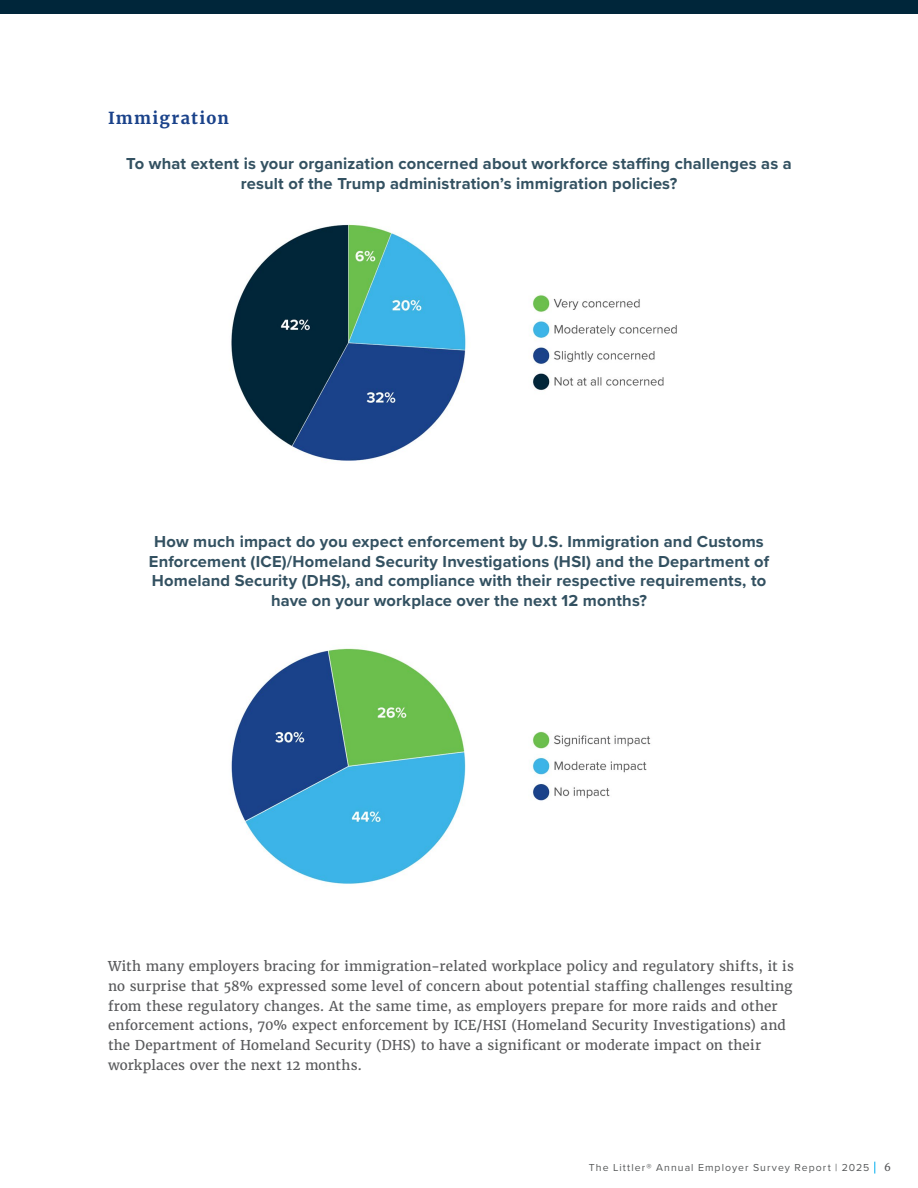
<style>
.page{position:relative;width:918px;height:1188px;background:#fff}
.page>*{position:absolute;margin:0;border:0;box-sizing:border-box;transform-origin:0 0}
.t1{font:700 16.5px/19.5px "Proxima Nova";letter-spacing:.01em;color:#335161;text-align:center}
.t2{font:700 16.5px "Merriweather";letter-spacing:.075em;color:#1a428a}
.t3{font:13.5px/19.6px "Merriweather";letter-spacing:.01em;color:#58595b}
.t4{font:10.5px "Proxima Nova";letter-spacing:.1em;color:#585a5b}
.t5{font:10.5px "Merriweather";color:#58595b}
</style>
<div class="page">
<div style="left:0;top:0;width:702px;height:14px;background:#00263a"></div>
<div style="left:702px;top:0;width:216px;height:14px;background:#00263a"></div>
<svg style="left:874px;top:1162px;width:1px;height:12px"></svg>
<img style="left:231px;top:224px;width:446px;height:237px">
<img style="left:231px;top:648px;width:420px;height:236px">
<p class="t2" style="left:108px;top:108px;width:123px">Immigration</p>
<p class="t1" style="left:126px;top:154px;width:667px">To what extent is your organization concerned about workforce staffing challenges as a result of the Trump administration’s immigration policies?</p>
<p class="t1" style="left:149px;top:531px;width:622px">How much impact do you expect enforcement by U.S. Immigration and Customs Enforcement (ICE)/Homeland Security Investigations (HSI) and the Department of Homeland Security (DHS), and compliance with their respective requirements, to have on your workplace over the next 12 months?</p>
<p class="t3" style="left:108px;top:957px;width:687px">With many employers bracing for immigration-related workplace policy and regulatory shifts, it is no surprise that 58% expressed some level of concern about potential staffing challenges resulting from these regulatory changes. At the same time, as employers prepare for more raids and other enforcement actions, 70% expect enforcement by ICE/HSI (Homeland Security Investigations) and the Department of Homeland Security (DHS) to have a significant or moderate impact on their workplaces over the next 12 months.</p>
<p class="t4" style="left:589px;top:1160px;width:282px">The Littler® Annual Employer Survey Report | 2025</p>
<p class="t5" style="left:884px;top:1161px;width:8px">6</p>
</div>
